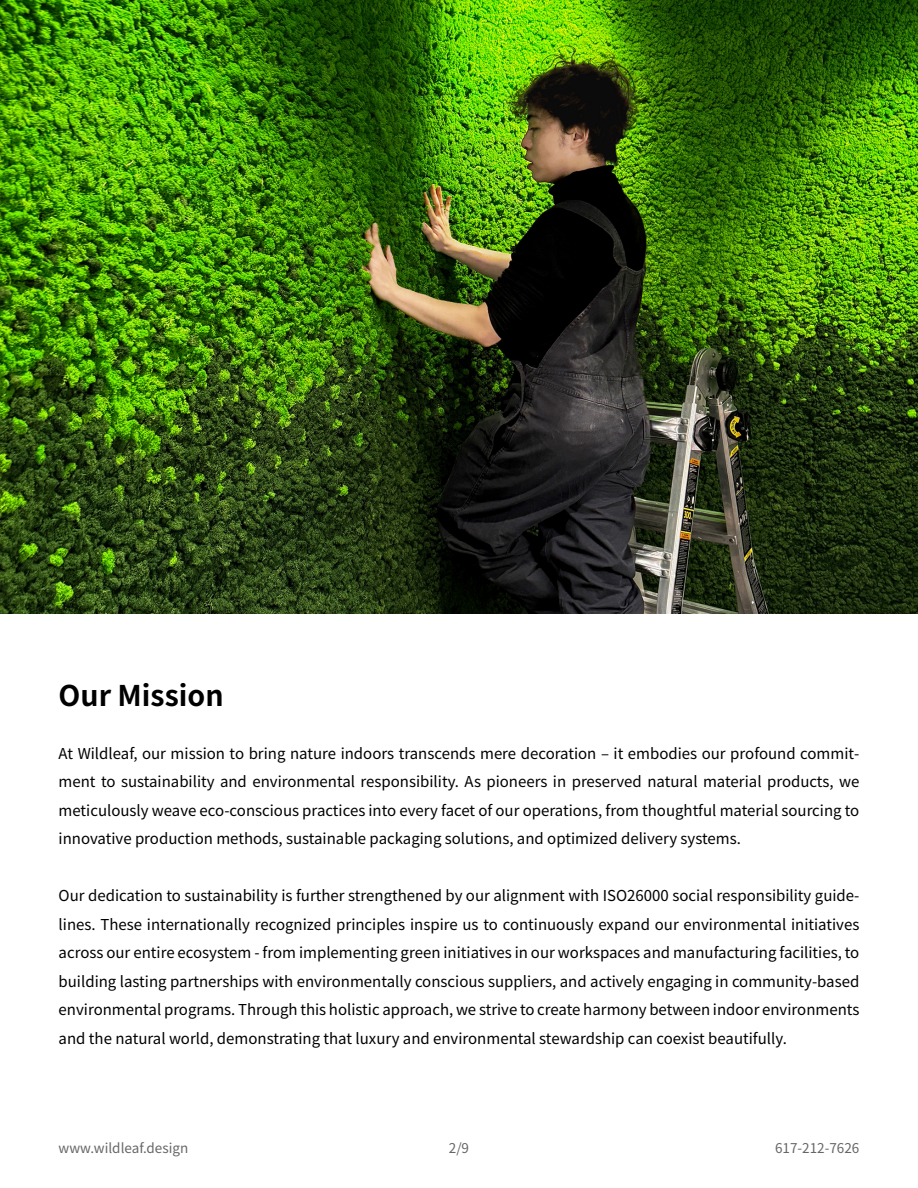
<style>
.page{position:relative;width:918px;height:1188px;background:#fff}
.page>*{position:absolute;margin:0;border:0;box-sizing:border-box;transform-origin:0 0}
.t1{font:700 28.5px "Source Han Sans CN";color:#000}
.t2{font:15px/28.5px "Source Han Sans CN";color:#000;text-align:justify}
.t3{font:13.5px "Source Han Sans CN";color:#666}
</style>
<div class="page">
<img style="left:0;top:0;width:918px;height:613px">
<h1 class="t1" style="left:59px;top:679px;width:166px">Our Mission</h1>
<p class="t2" style="left:59px;top:739px;width:802px">At Wildleaf, our mission to bring nature indoors transcends mere decoration ‒ it embodies our profound commit&shy;ment to sustainability and environmental responsibility. As pioneers in preserved natural material products, we meticulously weave eco-conscious practices into every facet of our operations, from thoughtful material sourcing to innovative production methods, sustainable packaging solutions, and optimized delivery systems.</p>
<p class="t2" style="left:59px;top:882px;width:802px">Our dedication to sustainability is further strengthened by our alignment with ISO26000 social responsibility guide&shy;lines. These internationally recognized principles inspire us to continuously expand our environmental initiatives across our entire ecosystem - from implementing green initiatives in our workspaces and manufacturing facilities, to building lasting partnerships with environmentally conscious suppliers, and actively engaging in community-based environmental programs. Through this holistic approach, we strive to create harmony between indoor environments and the natural world, demonstrating that luxury and environmental stewardship can coexist beautifully.</p>
<p class="t3" style="left:59px;top:1140px;width:131px">www.wildleaf.design</p>
<p class="t3" style="left:449px;top:1140px;width:22px">2/9</p>
<p class="t3" style="left:775px;top:1140px;width:86px">617-212-7626</p>
</div>
